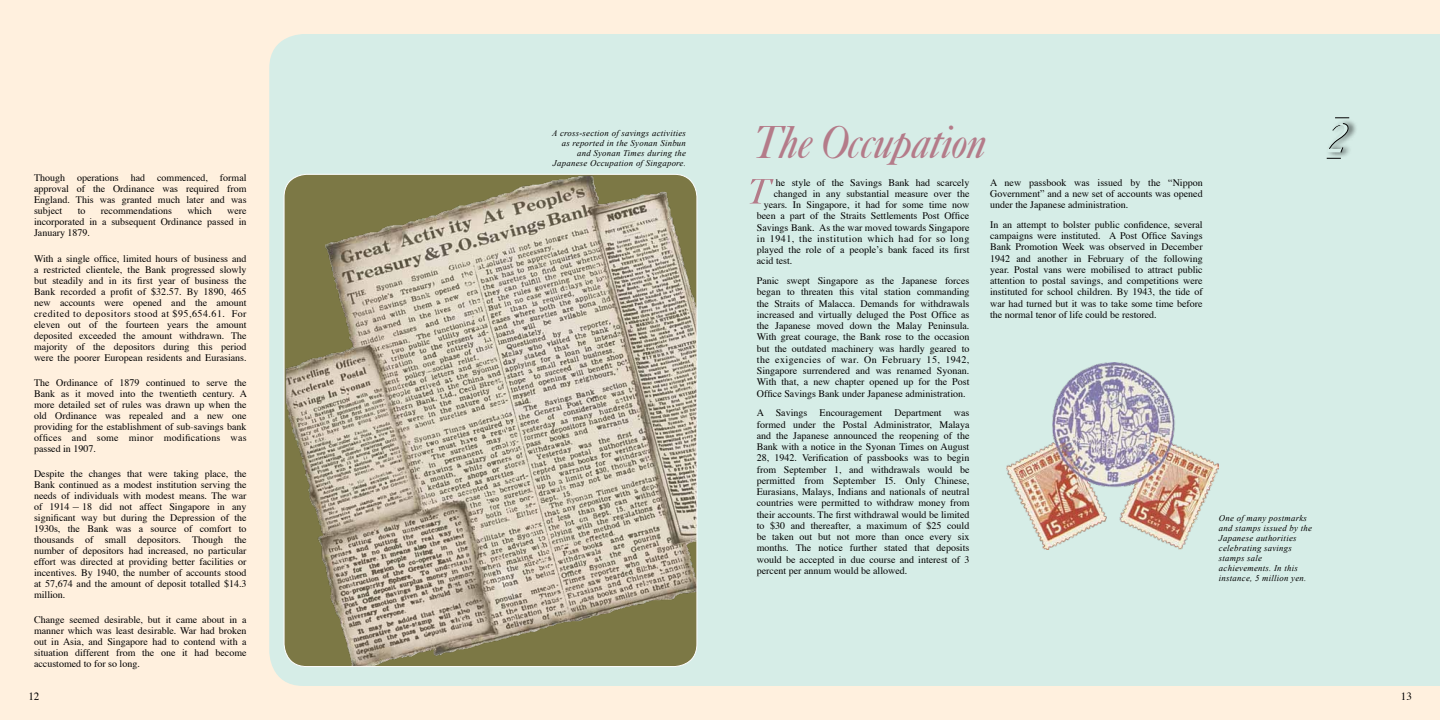
<style>
.page{position:relative;width:1440px;height:720px;background:#fff0de}
.page>*{position:absolute;margin:0;border:0;box-sizing:border-box;transform-origin:0 0}
.t1{font:48px "Caslon Italicwith Swashes Std";letter-spacing:-.015em;color:#b47b89}
.t2{font:11px "Times";color:#000}
.t3{font:10px/11px "Times";color:#000;text-align:justify}
.t4{font:10px "Times";letter-spacing:.05em;color:#000}
.t5{font:italic 8.8px/10px "Times New Roman";letter-spacing:.03em;color:#000;text-align:right}
</style>
<div class="page">
<div style="left:269px;top:34px;width:1171px;height:652px;background:#d6ede7"></div>
<img style="left:284px;top:174px;width:413px;height:493px">
<svg style="left:750px;top:179px;width:24px;height:25px"></svg>
<img style="left:1006px;top:363px;width:213px;height:187px">
<div style="left:1326px;top:118px;width:31px;height:40px;background:#000;opacity:.7"></div>
<svg style="left:1327px;top:118px;width:23px;height:41px"></svg>
<p class="t3" style="left:34px;top:173px;width:214px">Though operations had commenced, formal approval of the Ordinance was required from England. This was granted much later and was subject</p>
<p class="t3" style="left:78px;top:206px;width:9px">to</p>
<p class="t3" style="left:101px;top:206px;width:73px">recommendations</p>
<p class="t3" style="left:187px;top:206px;width:26px">which</p>
<p class="t3" style="left:34px;top:206px;width:214px;text-indent:193px">were incorporated in a subsequent Ordinance passed in January 1879.</p>
<p class="t3" style="left:34px;top:253px;width:214px">With a single office, limited hours of business and a restricted clientele, the Bank progressed slowly but steadily and in its first year of business the Bank recorded a profit of $32.57. By 1890, 465 new accounts were opened and the amount credited to depositors stood at $95,654.61. For eleven out of the fourteen years the amount deposited exceeded the amount withdrawn. The majority of the depositors during this period were the poorer European residents and Eurasians.</p>
<p class="t3" style="left:34px;top:377px;width:215px">The Ordinance of 1879 continued to serve the Bank as it moved into the twentieth century. A more detailed set of rules was drawn up when the old Ordinance was repealed and a new one providing for the establishment of sub-savings bank offices and some minor modifications was passed in 1907.</p>
<p class="t3" style="left:34px;top:469px;width:214px">Despite the changes that were taking place, the Bank continued as a modest institution serving the needs of individuals with modest means. The war of 1914 – 18 did not affect Singapore in any significant way but during the Depression of the 1930s, the Bank was a source of comfort to thousands of small depositors. Though the number of depositors had increased, no particular effort was directed at providing better facilities or incentives. By 1940, the number of accounts stood at 57,674 and the amount of deposit totalled $14.3 million.</p>
<p class="t3" style="left:34px;top:615px;width:214px">Change seemed desirable, but it came about in a manner which was least desirable. War had broken out in Asia, and Singapore had to contend with a situation different from the one it had become accustomed to for so long.</p>
<p class="t2" style="left:28px;top:689px;width:12px">12</p>
<p class="t5" style="left:552px;top:127px;width:135px">A cross-section of savings activities as reported in the Syonan Sinbun and Syonan Times during the Japanese Occupation of Singapore.</p>
<h1 class="t1" style="left:753px;top:118px;width:235px">The Occupation</h1>
<p class="t3" style="left:776px;top:177px;width:195px">he style of the Savings Bank had scarcely</p>
<p class="t3" style="left:774px;top:188px;width:197px">changed in any substantial measure over the</p>
<p class="t3" style="left:764px;top:200px;width:207px">years. In Singapore, it had for some time now</p>
<p class="t3" style="left:757px;top:211px;width:214px">been a part of the Straits Settlements Post Office</p>
<p class="t3" style="left:757px;top:222px;width:214px">Savings Bank. As the war moved towards Singapore</p>
<p class="t4" style="left:757px;top:232px;width:214px">in 1941, the institution which had for so long</p>
<p class="t3" style="left:757px;top:245px;width:214px">played the role of a people’s bank faced its first</p>
<p class="t3" style="left:757px;top:256px;width:37px">acid test.</p>
<p class="t3" style="left:757px;top:276px;width:214px">Panic swept Singapore as the Japanese forces began to threaten this vital station commanding the Straits of Malacca. Demands for withdrawals increased and virtually deluged the Post Office as the Japanese moved down the Malay Peninsula.<br>With great courage, the Bank rose to the occasion but the outdated machinery was hardly geared to the exigencies of war. On February 15, 1942, Singapore surrendered and was renamed Syonan.<br>With that, a new chapter opened up for the Post Office Savings Bank under Japanese administration.</p>
<p class="t3" style="left:757px;top:408px;width:214px">A Savings Encouragement Department was formed under the Postal Administrator, Malaya and the Japanese announced the reopening of the Bank with a notice in the Syonan Times on August 28, 1942. Verification of passbooks was to begin from September 1, and withdrawals would be permitted from September I5. Only Chinese, Eurasians, Malays, Indians and nationals of neutral countries were permitted to withdraw money from their accounts. The first withdrawal would be limited to $30 and thereafter, a maximum of $25 could be taken out but not more than once every six months. The notice further stated that deposits would be accepted in due course and interest of 3 percent per annum would be allowed.</p>
<p class="t3" style="left:990px;top:177px;width:214px">A new passbook was issued by the “Nippon Government” and a new set of accounts was opened under the Japanese administration.</p>
<p class="t3" style="left:990px;top:219px;width:214px">In an attempt to bolster public confidence, several campaigns were instituted. A Post Office Savings Bank Promotion Week was observed in December 1942 and another in February of the following year. Postal vans were mobilised to attract public attention to postal savings, and competitions were instituted for school children. By 1943, the tide of war had turned but it was to take some time before the normal tenor of life could be restored.</p>
<p class="t5" style="left:1219px;top:513px;width:95px;text-align:left">One of many postmarks and stamps issued by the<br>Japanese authorities celebrating savings stamps sale achievements. In this instance, 5 million yen.</p>
<p class="t2" style="left:1401px;top:689px;width:12px">13</p>
</div>
